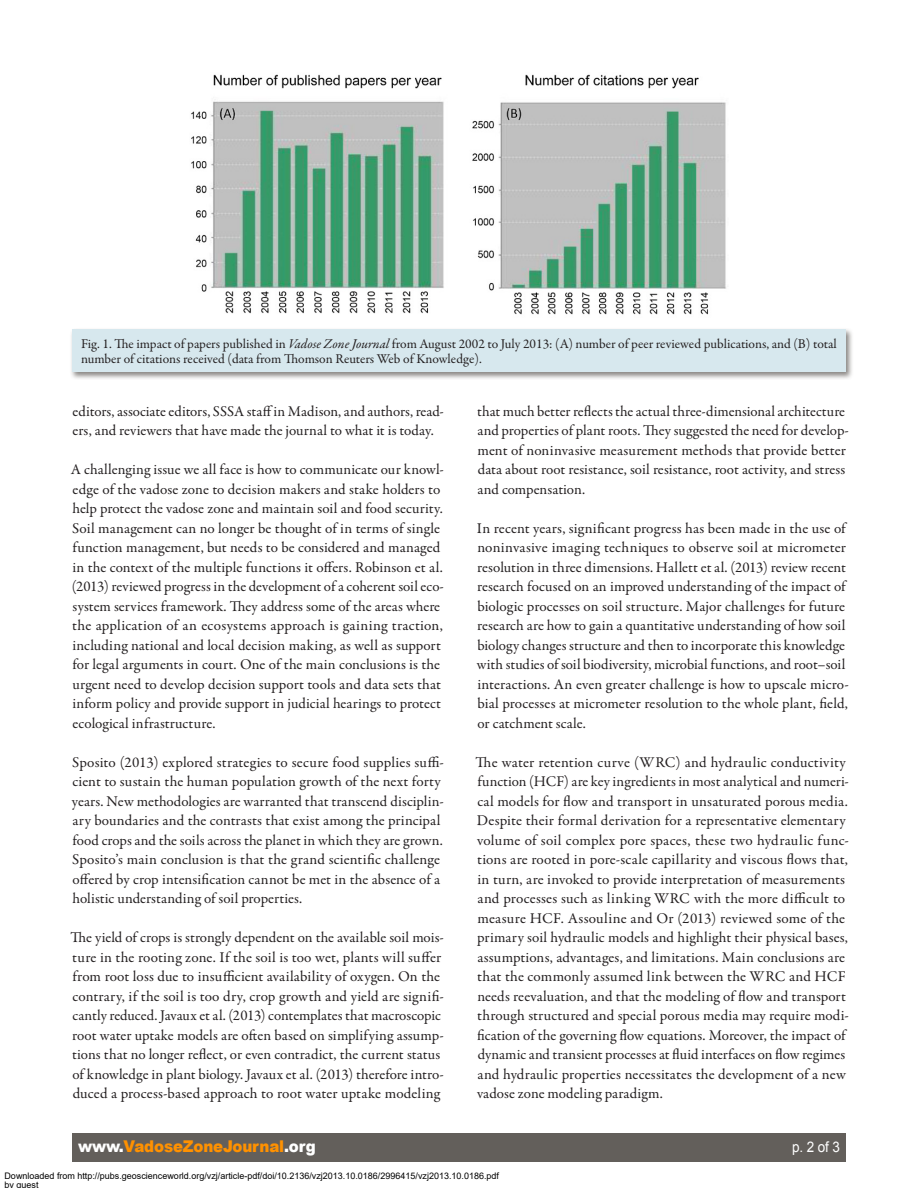
<style>
.page{position:relative;width:918px;height:1188px;background:#fff}
.page>*{position:absolute;margin:0;border:0;box-sizing:border-box;transform-origin:0 0}
.t1{font:900 16.2px "Arial";letter-spacing:-.01em;color:#ff9100;scale:.93 1}
.t2{font:15px/19.5px "Garamond Premr Pro";letter-spacing:.005em;color:#231f20}
.t3{font:14.55px "Arial";color:#fff;scale:.93 1}
.t4{font:13.5px/15px "Garamond Premr Pro";color:#231f20}
.t5{font:9px/9px "Arial";color:#000}
.s1{font-style:italic}
.s2{color:#fff}
</style>
<div class="page">
<div style="left:72px;top:1133px;width:774px;height:28px;background:#635f5b"></div>
<img style="left:191px;top:74px;width:535px;height:241px">
<div style="left:70px;top:327px;width:784px;height:53px;background:#635f5b;opacity:.75"></div>
<div style="left:72px;top:329px;width:774px;height:43px;background:#d7e8ee"></div>
<p class="t4" style="left:81px;top:337px;width:757px">Fig. 1. The impact of papers published in <span class="s1">Vadose Zone Journal</span> from August 2002 to July 2013: (A) number of peer reviewed publications, and (B) total number of citations received (data from Thomson Reuters Web of Knowledge).</p>
<p class="t2" style="left:73px;top:401px;width:373px">editors, associate editors, SSSA staff in Madison, and authors, read&shy;ers, and reviewers that have made the journal to what it is today.</p>
<p class="t2" style="left:71px;top:460px;width:375px">A challenging issue we all face is how to communicate our knowl&shy;edge of the vadose zone to decision makers and stake holders to help protect the vadose zone and maintain soil and food security.<br>Soil management can no longer be thought of in terms of single function management, but needs to be considered and managed in the context of the multiple functions it offers. Robinson et al. (2013) reviewed progress in the development of a coherent soil eco&shy;system services framework. They address some of the areas where the application of an ecosystems approach is gaining traction, including national and local decision making, as well as support for legal arguments in court. One of the main conclusions is the urgent need to develop decision support tools and data sets that inform policy and provide support in judicial hearings to protect ecological infrastructure.</p>
<p class="t2" style="left:72px;top:752px;width:374px">Sposito (2013) explored strategies to secure food supplies suffi&shy;cient to sustain the human population growth of the next forty years. New methodologies are warranted that transcend disciplin&shy;ary boundaries and the contrasts that exist among the principal food crops and the soils across the planet in which they are grown.<br>Sposito’s main conclusion is that the grand scientific challenge offered by crop intensification cannot be met in the absence of a holistic understanding of soil properties.</p>
<p class="t2" style="left:71px;top:928px;width:375px">The yield of crops is strongly dependent on the available soil mois&shy;ture in the rooting zone. If the soil is too wet, plants will suffer from root loss due to insufficient availability of oxygen. On the contrary, if the soil is too dry, crop growth and yield are signifi&shy;cantly reduced. Javaux et al. (2013) contemplates that macroscopic root water uptake models are often based on simplifying assump&shy;tions that no longer reflect, or even contradict, the current status of knowledge in plant biology. Javaux et al. (2013) therefore intro&shy;duced a process-based approach to root water uptake modeling</p>
<p class="t2" style="left:477px;top:401px;width:373px">that much better reflects the actual three-dimensional architecture and properties of plant roots. They suggested the need for develop&shy;ment of noninvasive measurement methods that provide better data about root resistance, soil resistance, root activity, and stress and compensation.</p>
<p class="t2" style="left:477px;top:518px;width:374px">In recent years, significant progress has been made in the use of noninvasive imaging techniques to observe soil at micrometer resolution in three dimensions. Hallett et al. (2013) review recent research focused on an improved understanding of the impact of biologic processes on soil structure. Major challenges for future research are how to gain a quantitative understanding of how soil biology changes structure and then to incorporate this knowledge with studies of soil biodiversity, microbial functions, and root–soil interactions. An even greater challenge is how to upscale micro&shy;bial processes at micrometer resolution to the whole plant, field, or catchment scale.</p>
<p class="t2" style="left:476px;top:752px;width:375px">The water retention curve (WRC) and hydraulic conductivity function (HCF) are key ingredients in most analytical and numeri&shy;cal models for flow and transport in unsaturated porous media.<br>Despite their formal derivation for a representative elementary volume of soil complex pore spaces, these two hydraulic func&shy;tions are rooted in pore-scale capillarity and viscous flows that, in turn, are invoked to provide interpretation of measurements and processes such as linking WRC with the more difficult to measure HCF. Assouline and Or (2013) reviewed some of the primary soil hydraulic models and highlight their physical bases, assumptions, advantages, and limitations. Main conclusions are that the commonly assumed link between the WRC and HCF needs reevaluation, and that the modeling of flow and transport through structured and special porous media may require modi&shy;fication of the governing flow equations. Moreover, the impact of dynamic and transient processes at fluid interfaces on flow regimes and hydraulic properties necessitates the development of a new vadose zone modeling paradigm.</p>
<p class="t1" style="left:78px;top:1135px;width:257px"><span class="s2">www.</span>VadoseZoneJournal<span class="s2">.org</span></p>
<p class="t3" style="left:792px;top:1138px;width:53px">p. 2 of 3</p>
<p class="t5" style="left:4px;top:1172px;width:496px">Downloaded from http://pubs.geoscienceworld.org/vzj/article-pdf/doi/10.2136/vzj2013.10.0186/2996415/vzj2013.10.0186.pdf by guest</p>
</div>
